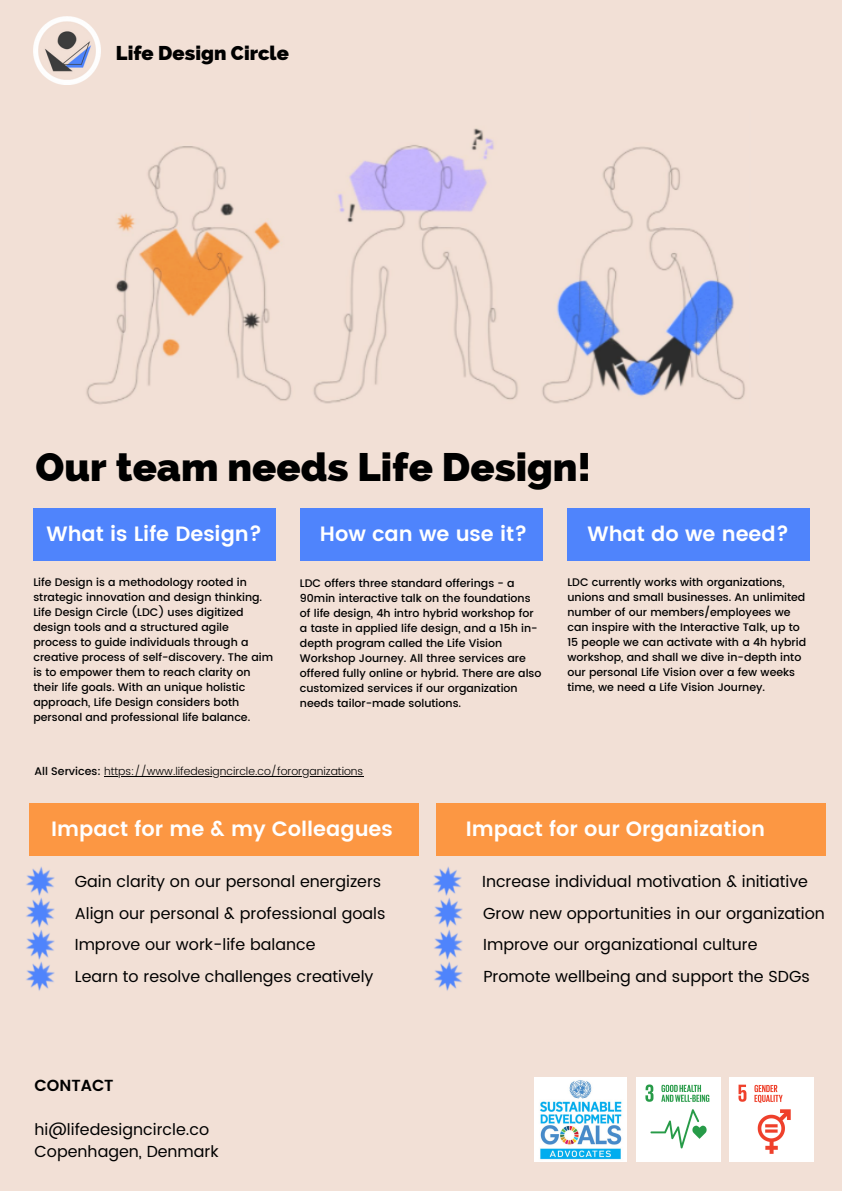
<style>
.page{position:relative;width:842px;height:1191px;background:#fff}
.page>*{position:absolute;margin:0;border:0;box-sizing:border-box;transform-origin:0 0}
.t1{font:800 39.8px "Raleway";color:#000}
.t2{font:600 20.7px "Poppins";color:#fff}
.t3{font:800 20px "Raleway";color:#000}
.t4{font:16px/21.7px "Poppins";color:#000}
.t5{font:600 16px "Poppins";color:#000}
.t6{font:500 11px/15px "Poppins";color:#000}
.t7{font:300 11px "Poppins";color:#000}
.s1{font-weight:500}
</style>
<div class="page">
<div style="left:0;top:0;width:842px;height:1190px;background:#f2e0d6"></div>
<img style="left:729px;top:1077px;width:84px;height:84px">
<img style="left:636px;top:1077px;width:84px;height:84px">
<img style="left:86px;top:128px;width:659px;height:277px">
<div style="left:33px;top:508px;width:243px;height:53px;background:#4f84fc"></div>
<div style="left:300px;top:508px;width:242px;height:53px;background:#4f84fc"></div>
<div style="left:568px;top:508px;width:242px;height:53px;background:#4f84fc"></div>
<img style="left:26px;top:866px;width:29px;height:125px">
<div style="left:29px;top:803px;width:389px;height:52px;background:#fc9743"></div>
<div style="left:437px;top:803px;width:389px;height:52px;background:#fc9743"></div>
<img style="left:33px;top:17px;width:68px;height:67px">
<img style="left:433px;top:866px;width:30px;height:125px">
<img style="left:535px;top:1077px;width:91px;height:84px">
<hr style="left:104px;top:776px;width:259px;height:1px;background:#000">
<p class="t3" style="left:116px;top:41px;width:175px">Life Design Circle</p>
<p class="t1" style="left:36px;top:443px;width:557px">Our team needs Life Design!</p>
<p class="t2" style="left:47px;top:521px;width:217px">What is Life Design?</p>
<p class="t2" style="left:320px;top:521px;width:209px">How can we use it?</p>
<p class="t2" style="left:587px;top:521px;width:203px">What do we need?</p>
<p class="t6" style="left:33px;top:574px;width:230px">Life Design is a methodology rooted in strategic innovation and design thinking.</p>
<p class="t6" style="left:33px;top:604px;width:241px">Life Design Circle (LDC) uses digitized design tools and a structured agile process to guide individuals through a creative process of self-discovery. The aim is to empower them to reach clarity on their life goals. With an unique holistic approach, Life Design considers both personal and professional life balance.</p>
<p class="t6" style="left:300px;top:575px;width:243px">LDC offers three standard offerings - a 90min interactive talk on the foundations of life design, 4h intro hybrid workshop for a taste in applied life design, and a 15h in&shy;depth program called the Life Vision Workshop Journey. All three services are offered fully online or hybrid. There are also customized services if our organization needs tailor-made solutions.</p>
<p class="t6" style="left:567px;top:574px;width:240px">LDC currently works with organizations, unions and small businesses. An unlimited number of our members/employees we can inspire with the Interactive Talk, up to 15 people we can activate with a 4h hybrid workshop, and shall we dive in-depth into our personal Life Vision over a few weeks time, we need a Life Vision Journey.</p>
<p class="t7" style="left:35px;top:765px;width:330px"><span class="s1">All Services:</span> https://www.lifedesigncircle.co/fororganizations</p>
<p class="t2" style="left:51px;top:816px;width:343px">Impact for me &amp; my Colleagues</p>
<p class="t4" style="left:75px;top:870px;width:308px">Gain clarity on our personal energizers</p>
<p class="t4" style="left:75px;top:902px;width:312px">Align our personal &amp; professional goals</p>
<p class="t4" style="left:75px;top:933px;width:242px">Improve our work-life balance</p>
<p class="t4" style="left:75px;top:965px;width:300px">Learn to resolve challenges creatively</p>
<p class="t5" style="left:35px;top:1076px;width:81px">CONTACT</p>
<p class="t4" style="left:35px;top:1118px;width:186px">hi@lifedesigncircle.co<br>Copenhagen, Denmark</p>
<p class="t2" style="left:466px;top:816px;width:301px">Impact for our Organization</p>
<p class="t4" style="left:482px;top:870px;width:327px">Increase individual motivation &amp; initiative</p>
<p class="t4" style="left:483px;top:902px;width:343px">Grow new opportunities in our organization</p>
<p class="t4" style="left:483px;top:933px;width:276px">Improve our organizational culture</p>
<p class="t4" style="left:483px;top:965px;width:328px">Promote wellbeing and support the SDGs</p>
</div>
